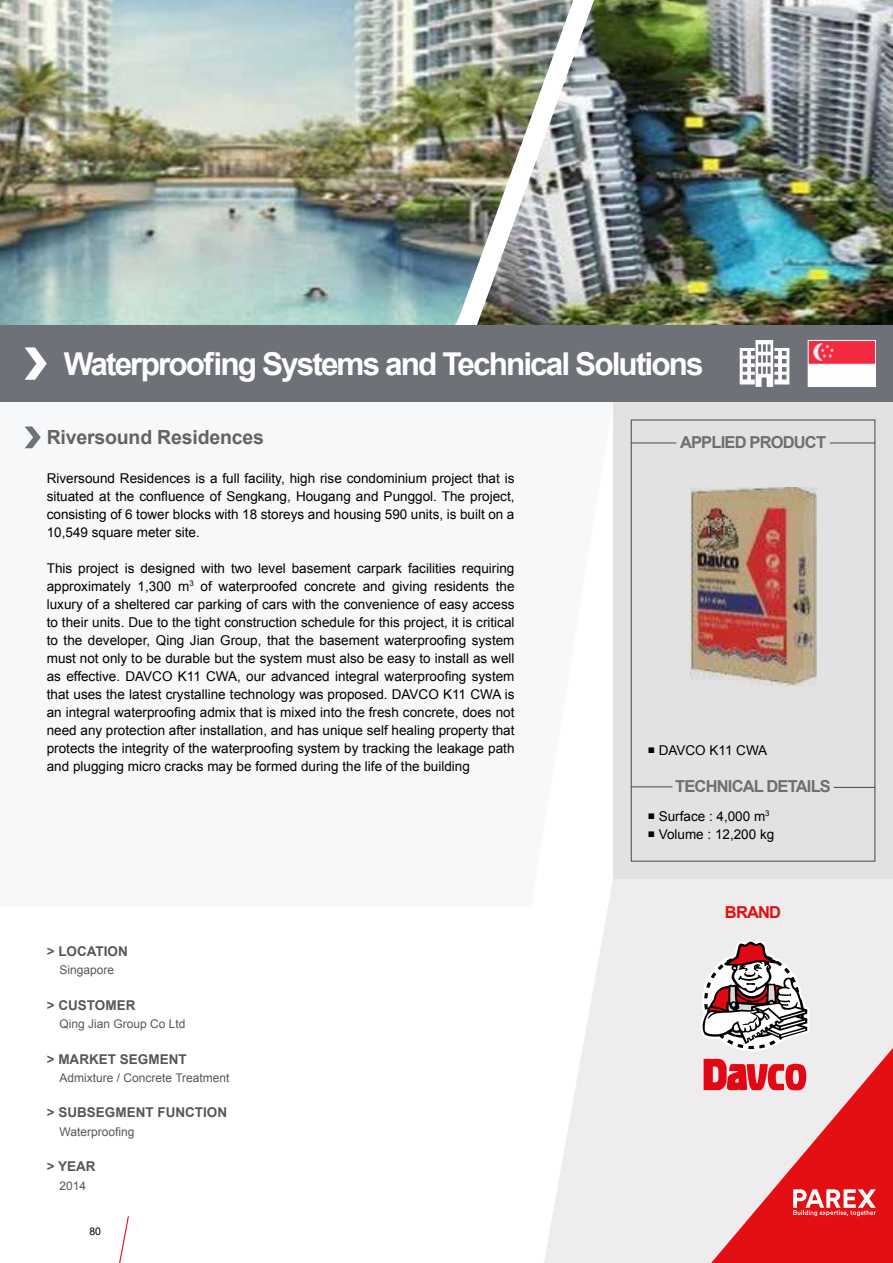
<style>
.page{position:relative;width:893px;height:1263px;background:#fff}
.page>*{position:absolute;margin:0;border:0;box-sizing:border-box;transform-origin:0 0}
.t1{font:700 31.5px "Arial";letter-spacing:-.06em;color:#fff}
.t2{font:700 19.5px "Arial";letter-spacing:-.01em;color:#646363}
.t3{font:700 16.5px "Arial";letter-spacing:-.05em;color:#706f6f}
.t4{font:700 16.5px "Arial";letter-spacing:-.05em;color:#e30f13}
.t5{font:13.5px/18px "Arial";color:#000;text-align:justify}
.t6{font:700 13.5px "Arial";color:#575756}
.t7{font:12px "Arial";color:#575756}
.t8{font:10.5px "Arial";color:#000}
.s1{font-size:12px}
</style>
<div class="page">
<img style="left:619px;top:0;width:274px;height:325px">
<img style="left:0;top:0;width:439px;height:325px">
<img style="left:439px;top:0;width:180px;height:325px">
<svg style="left:544px;top:878px;width:349px;height:385px;fill:#eeeced"></svg>
<div style="left:613px;top:402px;width:280px;height:476px;background:#e3e2e3"></div>
<svg style="left:24px;top:426px;width:589px;height:480px"></svg>
<svg style="left:119px;top:1216px;width:10px;height:47px"></svg>
<div style="left:0;top:325px;width:893px;height:77px;background:#6f7179"></div>
<svg style="left:25px;top:347px;width:22px;height:33px"></svg>
<img style="left:810px;top:342px;width:64px;height:43px">
<div style="left:808px;top:340px;width:68px;height:47px;border:1px solid #fff"></div>
<svg style="left:740px;top:340px;width:49px;height:47px"></svg>
<div style="left:631px;top:419px;width:244px;height:443px;border:1px solid #575756"></div>
<svg style="left:697px;top:939px;width:196px;height:324px;background:#e19799"></svg>
<svg style="left:25px;top:426px;width:16px;height:22px"></svg>
<img style="left:690px;top:488px;width:126px;height:198px">
<hr style="left:631px;top:786px;width:41px;height:1px;background:#575756">
<hr style="left:834px;top:787px;width:41px;height:1px;background:#575756">
<hr style="left:631px;top:442px;width:45px;height:1px;background:#575756">
<hr style="left:830px;top:442px;width:45px;height:1px;background:#575756">
<h1 class="t1" style="left:64px;top:343px;width:641px">Waterproofing Systems and Technical Solutions</h1>
<h2 class="t2" style="left:47px;top:425px;width:219px">Riversound Residences</h2>
<p class="t5" style="left:47px;top:469px;width:469px">Riversound Residences is a full facility, high rise condominium project that is situated at the confluence of Sengkang, Hougang and Punggol. The project, consisting of 6 tower blocks with 18 storeys and housing 590 units, is built on a 10,549 square meter site.</p>
<p class="t5" style="left:47px;top:559px;width:469px">This project is designed with two level basement carpark facilities requiring approximately 1,300 m<sup>3</sup> of waterproofed concrete and giving residents the luxury of a sheltered car parking of cars with the convenience of easy access to their units. Due to the tight construction schedule for this project, it is critical to the developer, Qing Jian Group, that the basement waterproofing system must not only to be durable but the system must also be easy to install as well as effective. DAVCO K11 CWA, our advanced integral waterproofing system that uses the latest crystalline technology was proposed. DAVCO K11 CWA is an integral waterproofing admix that is mixed into the fresh concrete, does not need any protection after installation, and has unique self healing property that protects the integrity of the waterproofing system by tracking the leakage path and plugging micro cracks may be formed during the life of the building</p>
<p class="t6" style="left:47px;top:942px;width:83px">&gt; LOCATION</p>
<p class="t7" style="left:60px;top:962px;width:56px">Singapore</p>
<p class="t6" style="left:47px;top:996px;width:90px">&gt; CUSTOMER</p>
<p class="t7" style="left:60px;top:1016px;width:128px">Qing Jian Group Co Ltd</p>
<p class="t6" style="left:47px;top:1050px;width:141px">&gt; MARKET SEGMENT</p>
<p class="t7" style="left:60px;top:1070px;width:172px">Admixture / Concrete Treatment</p>
<p class="t6" style="left:47px;top:1104px;width:182px">&gt; SUBSEGMENT FUNCTION</p>
<p class="t7" style="left:60px;top:1124px;width:76px">Waterproofing</p>
<p class="t6" style="left:47px;top:1157px;width:50px">&gt; YEAR</p>
<p class="t7" style="left:60px;top:1178px;width:28px">2014</p>
<p class="t8" style="left:89px;top:1224px;width:13px">80</p>
<p class="t3" style="left:680px;top:432px;width:148px">APPLIED PRODUCT</p>
<p class="t5" style="left:648px;top:741px;width:121px"><span class="s1">■</span> DAVCO K11 CWA</p>
<p class="t3" style="left:675px;top:776px;width:157px">TECHNICAL DETAILS</p>
<p class="t5" style="left:648px;top:807px;width:123px"><span class="s1">■</span> Surface : 4,000 m<sup>3</sup></p>
<p class="t5" style="left:648px;top:825px;width:128px"><span class="s1">■</span> Volume : 12,200 kg</p>
<p class="t4" style="left:725px;top:901px;width:58px">BRAND</p>
</div>
